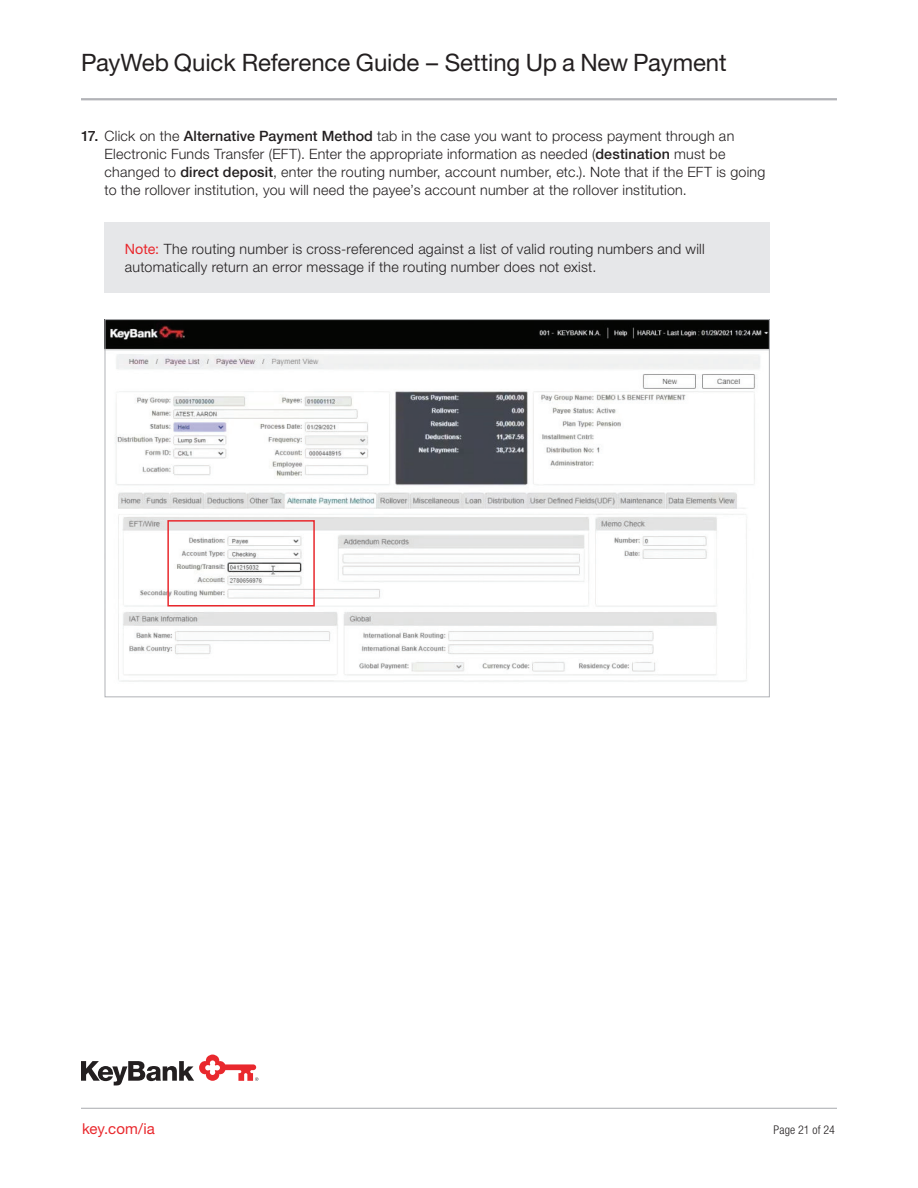
<style>
.page{position:relative;width:918px;height:1188px;background:#fff}
.page>*{position:absolute;margin:0;border:0;box-sizing:border-box;transform-origin:0 0}
.Page_2_Headline_-_16_18_Roman{font:24px "Helvetica Neue LT Std";letter-spacing:-.005em;color:#231f20}
.Bottom_URL_-_10_12_Roman__Red{font:15px "Helvetica Neue LT Std";letter-spacing:.005em;color:#e9282d}
.Body_Text_-_9_5_12_Light{font:300 14.25px/18px "Helvetica Neue LT Std";letter-spacing:.02em;color:#231f20}
.Subhead_2_-_11_14_Roman_Red{font:300 14.25px/18px "Helvetica Neue LT Std";letter-spacing:.015em;color:#231f20}
.Page_Number_8_9_Light_Cond{font:300 condensed 12px "Helvetica Neue LT Std";letter-spacing:.005em;color:#231f20}
.s1{font-weight:500}
.s2{font-weight:400;color:#e9282d}
</style>
<div class="page">
<div style="left:105px;top:222px;width:665px;height:70px;background:#e6e7e9"></div>
<img style="left:107px;top:321px;width:661px;height:361px">
<div style="left:167px;top:520px;width:148px;height:87px;border:2px solid #e9282d"></div>
<hr style="left:81px;top:98px;width:756px;height:2px;background:#b2b3b7">
<hr style="left:81px;top:1108px;width:756px;height:1px;background:#b2b3b7">
<svg style="left:81px;top:1055px;width:177px;height:30px"></svg>
<p class="Page_2_Headline_-_16_18_Roman" style="left:81px;top:48px;width:647px">PayWeb Quick Reference Guide – Setting Up a New Payment</p>
<p class="Body_Text_-_9_5_12_Light" style="left:105px;top:127px;width:662px;text-indent:-24px"><span class="s1">17.</span> Click on the <span class="s1">Alternative Payment Method</span> tab in the case you want to process payment through an Electronic Funds Transfer (EFT). Enter the appropriate information as needed (<span class="s1">destination</span> must be changed to <span class="s1">direct deposit</span>, enter the routing number, account number, etc.). Note that if the EFT is going to the rollover institution, you will need the payee’s account number at the rollover institution.</p>
<p class="Subhead_2_-_11_14_Roman_Red" style="left:125px;top:240px;width:581px"><span class="s2">Note:</span> The routing number is cross-referenced against a list of valid routing numbers and will automatically return an error message if the routing number does not exist.</p>
<p class="Bottom_URL_-_10_12_Roman__Red" style="left:82px;top:1119px;width:74px">key.com/ia</p>
<p class="Page_Number_8_9_Light_Cond" style="left:774px;top:1123px;width:63px">Page 21 of 24</p>
</div>
